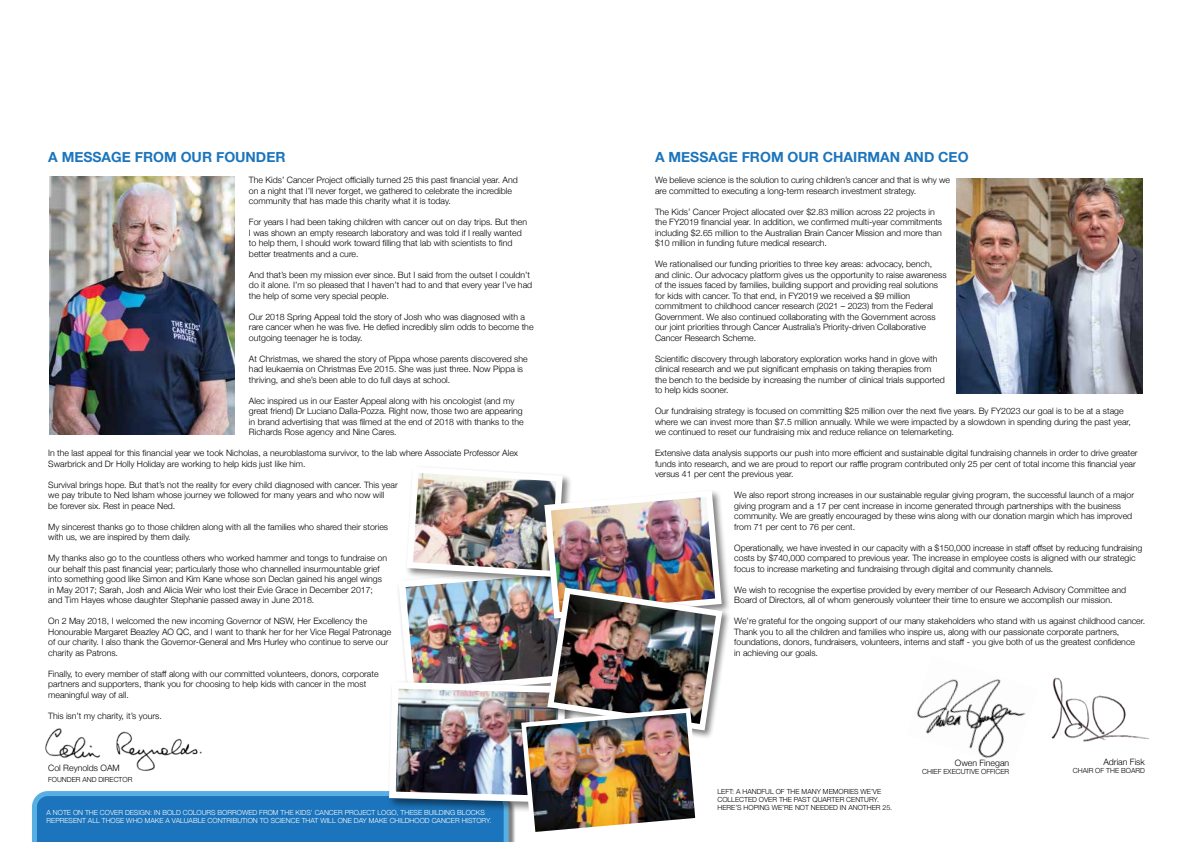
<style>
.page{position:relative;width:1191px;height:842px;background:#fff}
.page>*{position:absolute;margin:0;border:0;box-sizing:border-box;transform-origin:0 0}
.t1{font:700 14px "Helvetica Neue";color:#1c75bc}
.t2{font:300 8.8px/10.5px "Helvetica Neue";color:#000}
.t3{font:300 7px/8px "Helvetica Neue";color:#fff}
.t4{font:300 7px/8px "Helvetica Neue";color:#000}
</style>
<div class="page">
<img style="left:917px;top:679px;width:109px;height:79px">
<img style="left:50px;top:177px;width:185px;height:258px">
<img style="left:1051px;top:677px;width:98px;height:65px">
<img style="left:956px;top:178px;width:186px;height:216px">
<div style="left:543px;top:489px;width:188px;height:139px;background:#000;opacity:.5"></div>
<div style="left:546px;top:586px;width:185px;height:153px;background:#000;opacity:.5"></div>
<img style="left:32px;top:472px;width:693px;height:370px">
<h1 class="t1" style="left:48px;top:146px;width:239px">A MESSAGE FROM OUR FOUNDER</h1>
<p class="t2" style="left:249px;top:174px;width:270px">The Kids’ Cancer Project officially turned 25 this past financial year. And on a night that I’ll never forget, we gathered to celebrate the incredible community that has made this charity what it is today.</p>
<p class="t2" style="left:249px;top:216px;width:280px">For years I had been taking children with cancer out on day trips. But then I was shown an empty research laboratory and was told if I really wanted to help them, I should work toward filling that lab with scientists to find better treatments and a cure.</p>
<p class="t2" style="left:249px;top:268px;width:285px">And that’s been my mission ever since. But I said from the outset I couldn’t do it alone. I’m so pleased that I haven’t had to and that every year I’ve had the help of some very special people.</p>
<p class="t2" style="left:249px;top:310px;width:286px">Our 2018 Spring Appeal told the story of Josh who was diagnosed with a rare cancer when he was five. He defied incredibly slim odds to become the outgoing teenager he is today.</p>
<p class="t2" style="left:249px;top:352px;width:280px">At Christmas, we shared the story of Pippa whose parents discovered she had leukaemia on Christmas Eve 2015. She was just three. Now Pippa is thriving, and she’s been able to do full days at school.</p>
<p class="t2" style="left:249px;top:394px;width:276px">Alec inspired us in our Easter Appeal along with his oncologist (and my great friend) Dr Luciano Dalla-Pozza. Right now, those two are appearing in brand advertising that was filmed at the end of 2018 with thanks to the Richards Rose agency and Nine Cares.</p>
<p class="t2" style="left:48px;top:447px;width:471px">In the last appeal for this financial year we took Nicholas, a neuroblastoma survivor, to the lab where Associate Professor Alex<br>Swarbrick and Dr Holly Holiday are working to help kids just like him.</p>
<p class="t2" style="left:48px;top:478px;width:351px">Survival brings hope. But that’s not the reality for every child diagnosed with cancer. This year we pay tribute to Ned Isham whose journey we followed for many years and who now will<br>be forever six. Rest in peace Ned.</p>
<p class="t2" style="left:48px;top:520px;width:341px">My sincerest thanks go to those children along with all the families who shared their stories with us, we are inspired by them daily.</p>
<p class="t2" style="left:48px;top:552px;width:340px">My thanks also go to the countless others who worked hammer and tongs to fundraise on our behalf this past financial year; particularly those who channelled insurmountable grief into something good like Simon and Kim Kane whose son Declan gained his angel wings in May 2017; Sarah, Josh and Alicia Weir who lost their Evie Grace in December 2017; and Tim Hayes whose daughter Stephanie passed away in June 2018.</p>
<p class="t2" style="left:48px;top:615px;width:344px">On 2 May 2018, I welcomed the new incoming Governor of NSW, Her Excellency the Honourable Margaret Beazley AO QC, and I want to thank her for her Vice Regal Patronage of our charity. I also thank the Governor-General and Mrs Hurley who continue to serve our charity as Patrons.</p>
<p class="t2" style="left:48px;top:667px;width:332px">Finally, to every member of staff along with our committed volunteers, donors, corporate partners and supporters, thank you for choosing to help kids with cancer in the most meaningful way of all.</p>
<p class="t2" style="left:48px;top:709px;width:115px">This isn’t my charity, it’s yours.</p>
<p class="t2" style="left:48px;top:762px;width:73px">Col Reynolds OAM</p>
<p class="t4" style="left:48px;top:774px;width:86px">FOUNDER AND DIRECTOR</p>
<p class="t3" style="left:47px;top:807px;width:447px">A NOTE ON THE COVER DESIGN: IN BOLD COLOURS BORROWED FROM THE KIDS’ CANCER PROJECT LOGO, THESE BUILDING BLOCKS<br>REPRESENT ALL THOSE WHO MAKE A VALUABLE CONTRIBUTION TO SCIENCE THAT WILL ONE DAY MAKE CHILDHOOD CANCER HISTORY.</p>
<h1 class="t1" style="left:655px;top:146px;width:315px">A MESSAGE FROM OUR CHAIRMAN AND CEO</h1>
<p class="t2" style="left:655px;top:174px;width:296px">We believe science is the solution to curing children’s cancer and that is why we are committed to executing a long-term research investment strategy.</p>
<p class="t2" style="left:655px;top:205px;width:289px">The Kids’ Cancer Project allocated over $2.83 million across 22 projects in the FY2019 financial year. In addition, we confirmed multi-year commitments including $2.65 million to the Australian Brain Cancer Mission and more than $10 million in funding future medical research.</p>
<p class="t2" style="left:655px;top:258px;width:293px">We rationalised our funding priorities to three key areas: advocacy, bench, and clinic. Our advocacy platform gives us the opportunity to raise awareness of the issues faced by families, building support and providing real solutions for kids with cancer. To that end, in FY2019 we received a $9 million commitment to childhood cancer research (2021 – 2023) from the Federal Government. We also continued collaborating with the Government across our joint priorities through Cancer Australia’s Priority-driven Collaborative Cancer Research Scheme.</p>
<p class="t2" style="left:655px;top:352px;width:291px">Scientific discovery through laboratory exploration works hand in glove with clinical research and we put significant emphasis on taking therapies from the bench to the bedside by increasing the number of clinical trials supported to help kids sooner.</p>
<p class="t2" style="left:655px;top:405px;width:477px">Our fundraising strategy is focused on committing $25 million over the next five years. By FY2023 our goal is to be at a stage where we can invest more than $7.5 million annually. While we were impacted by a slowdown in spending during the past year, we continued to reset our fundraising mix and reduce reliance on telemarketing.</p>
<p class="t2" style="left:655px;top:447px;width:484px">Extensive data analysis supports our push into more efficient and sustainable digital fundraising channels in order to drive greater funds into research, and we are proud to report our raffle program contributed only 25 per cent of total income this financial year versus 41 per cent the previous year.</p>
<p class="t2" style="left:734px;top:489px;width:401px">We also report strong increases in our sustainable regular giving program, the successful launch of a major giving program and a 17 per cent increase in income generated through partnerships with the business community. We are greatly encouraged by these wins along with our donation margin which has improved from 71 per cent to 76 per cent.</p>
<p class="t2" style="left:734px;top:541px;width:409px">Operationally, we have invested in our capacity with a $150,000 increase in staff offset by reducing fundraising costs by $740,000 compared to previous year. The increase in employee costs is aligned with our strategic focus to increase marketing and fundraising through digital and community channels.</p>
<p class="t2" style="left:734px;top:583px;width:393px">We wish to recognise the expertise provided by every member of our Research Advisory Committee and<br>Board of Directors, all of whom generously volunteer their time to ensure we accomplish our mission.</p>
<p class="t2" style="left:734px;top:615px;width:412px">We’re grateful for the ongoing support of our many stakeholders who stand with us against childhood cancer.<br>Thank you to all the children and families who inspire us, along with our passionate corporate partners, foundations, donors, fundraisers, volunteers, interns and staff - you give both of us the greatest confidence<br>in achieving our goals.</p>
<p class="t4" style="left:717px;top:787px;width:176px">LEFT: A HANDFUL OF THE MANY MEMORIES WE’VE<br>COLLECTED OVER THE PAST QUARTER CENTURY.<br>HERE’S HOPING WE’RE NOT NEEDED IN ANOTHER 25.</p>
<p class="t2" style="left:955px;top:757px;width:56px">Owen Finegan</p>
<p class="t4" style="left:922px;top:767px;width:89px">CHIEF EXECUTIVE OFFICER</p>
<p class="t2" style="left:1103px;top:756px;width:43px">Adrian Fisk</p>
<p class="t4" style="left:1072px;top:766px;width:73px">CHAIR OF THE BOARD</p>
</div>
